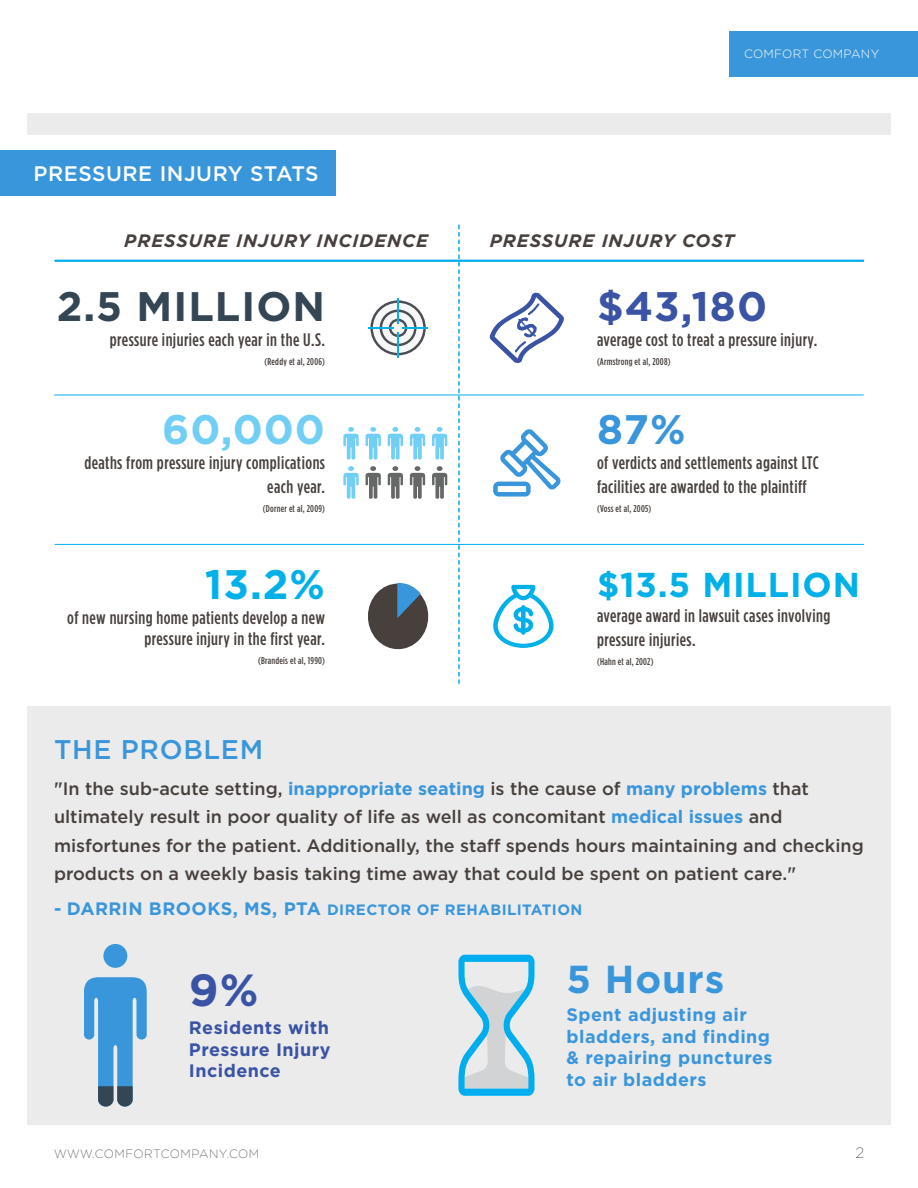
<style>
.page{position:relative;width:918px;height:1188px;background:#fff}
.page>*{position:absolute;margin:0;border:0;box-sizing:border-box;transform-origin:0 0}
.t1{font:700 45px "Gotham";color:#3a53a4}
.t2{font:700 41.25px "Gotham";letter-spacing:.025em;color:#344553}
.t3{font:700 41.25px "Gotham";color:#3a53a4}
.t4{font:700 41.25px "Gotham";color:#71cef4}
.t5{font:700 41.25px "Gotham";color:#00b0e8}
.t6{font:700 41.25px "Gotham";color:#3a96db}
.t7{font:700 39px "Gotham";letter-spacing:.025em;color:#3a96db}
.t8{font:700 34.5px "Gotham";letter-spacing:.025em;color:#00b0e8}
.t9{font:500 27px "Gotham";letter-spacing:.025em;color:#3a96db}
.t10{font:500 21px "Gotham";letter-spacing:.025em;color:#fff}
.t11{font:500 18.15px/24.8px "Gotham Condensed";letter-spacing:.025em;color:#47403d;text-align:right}
.t12{font:500 18px/28.5px "Gotham";color:#47403d}
.t13{font:700 18px/21.6px "Gotham";letter-spacing:.025em;color:#3a96db}
.t14{font:italic 700 18px "Gotham";letter-spacing:.05em;color:#47403d}
.t15{font:700 18px/21.6px "Gotham";letter-spacing:.025em;color:#3a53a4;text-align:justify}
.t16{font:700 15px "Gotham";letter-spacing:.025em;color:#3a96db}
.t17{font:300 15px "Gotham Ex";color:#47403d}
.t18{font:300 12px "Gotham Ex";letter-spacing:.04em;color:#47403d}
.t19{font:300 12px "Gotham";letter-spacing:.025em;color:#fff}
.t20{font:500 9.9px "Gotham Condensed";letter-spacing:.025em;color:#47403d}
.s1{font-weight:700;color:#3a96db}
.s2{font-size:18px}
</style>
<div class="page">
<div style="left:27px;top:113px;width:864px;height:1012px;background:#ebebec"></div>
<div style="left:0;top:136px;width:918px;height:570px;background:#fff"></div>
<div style="left:0;top:150px;width:336px;height:46px;background:#3a96db"></div>
<hr style="left:55px;top:260px;width:809px;height:2px;background:#00aeef">
<svg style="left:458px;top:225px;width:2px;height:459px"></svg>
<hr style="left:54px;top:395px;width:810px;height:1px;background:#00aeef">
<hr style="left:55px;top:544px;width:809px;height:1px;background:#00aeef">
<svg style="left:489px;top:293px;width:75px;height:70px"></svg>
<svg style="left:493px;top:429px;width:68px;height:68px"></svg>
<svg style="left:493px;top:585px;width:61px;height:63px"></svg>
<svg style="left:368px;top:582px;width:61px;height:68px"></svg>
<svg style="left:343px;top:427px;width:16px;height:33px"></svg>
<svg style="left:432px;top:427px;width:15px;height:33px"></svg>
<svg style="left:388px;top:427px;width:15px;height:33px"></svg>
<svg style="left:366px;top:427px;width:15px;height:33px"></svg>
<svg style="left:410px;top:427px;width:15px;height:33px"></svg>
<svg style="left:366px;top:466px;width:15px;height:33px"></svg>
<svg style="left:410px;top:466px;width:15px;height:33px"></svg>
<svg style="left:343px;top:466px;width:16px;height:33px"></svg>
<svg style="left:388px;top:466px;width:15px;height:33px"></svg>
<svg style="left:432px;top:466px;width:15px;height:33px"></svg>
<svg style="left:370px;top:300px;width:56px;height:55px"></svg>
<hr style="left:397px;top:298px;width:2px;height:26px;background:#00b0e8">
<hr style="left:397px;top:332px;width:2px;height:26px;background:#00b0e8">
<hr style="left:402px;top:327px;width:26px;height:2px;background:#00b0e8">
<hr style="left:368px;top:327px;width:26px;height:2px;background:#00b0e8">
<div style="left:103px;top:944px;width:24px;height:24px;background:#3a96db;border-radius:50%"></div>
<svg style="left:84px;top:977px;width:63px;height:130px"></svg>
<svg style="left:458px;top:955px;width:77px;height:141px"></svg>
<div style="left:729px;top:31px;width:189px;height:46px;background:#3a96db"></div>
<p class="t19" style="left:744px;top:48px;width:137px">COMFORT COMPANY</p>
<p class="t10" style="left:34px;top:161px;width:287px">PRESSURE INJURY STATS</p>
<p class="t14" style="left:124px;top:230px;width:305px">PRESSURE INJURY INCIDENCE</p>
<p class="t14" style="left:490px;top:230px;width:246px">PRESSURE INJURY COST</p>
<h2 class="t2" style="left:57px;top:283px;width:270px">2.5 MILLION</h2>
<p class="t11" style="left:110px;top:327px;width:217px">pressure injuries each year in the U.S.</p>
<p class="t20" style="left:265px;top:356px;width:62px">(Reddy et al, 2006)</p>
<h2 class="t4" style="left:162px;top:405px;width:165px">60,000</h2>
<p class="t11" style="left:84px;top:449px;width:242px">deaths from pressure injury complications each year.</p>
<p class="t20" style="left:263px;top:503px;width:64px">(Dorner et al, 2009)</p>
<h2 class="t5" style="left:205px;top:560px;width:122px">13.2%</h2>
<p class="t11" style="left:67px;top:606px;width:259px;line-height:21.8px">of new nursing home patients develop a new pressure injury in the first year.</p>
<p class="t20" style="left:258px;top:655px;width:68px">(Brandeis et al, 1990)</p>
<h2 class="t3" style="left:597px;top:283px;width:172px">$43,180</h2>
<p class="t11" style="left:597px;top:327px;width:222px">average cost to treat a pressure injury.</p>
<p class="t20" style="left:597px;top:356px;width:75px">(Armstrong et al, 2008)</p>
<h2 class="t6" style="left:597px;top:405px;width:90px">87%</h2>
<p class="t11" style="left:597px;top:449px;width:223px;text-align:left">of verdicts and settlements against LTC facilities are awarded to the plaintiff</p>
<p class="t20" style="left:597px;top:503px;width:56px">(Voss et al, 2005)</p>
<h3 class="t8" style="left:597px;top:565px;width:264px">$13.5 MILLION</h3>
<p class="t11" style="left:597px;top:602px;width:235px;text-align:left">average award in lawsuit cases involving pressure injuries.</p>
<p class="t20" style="left:597px;top:656px;width:58px">(Hahn et al, 2002)</p>
<h3 class="t9" style="left:54px;top:735px;width:211px">THE PROBLEM</h3>
<p class="t12" style="left:54px;top:774px;width:811px">"In the sub-acute setting, <span class="s1">inappropriate seating</span> is the cause of <span class="s1">many problems</span> that ultimately result in poor quality of life as well as concomitant <span class="s1">medical issues</span> and misfortunes for the patient. Additionally, the staff spends hours maintaining and checking products on a weekly basis taking time away that could be spent on patient care."</p>
<p class="t16" style="left:54px;top:901px;width:530px"><span class="s2">- DARRIN BROOKS, MS, PTA</span> DIRECTOR OF REHABILITATION</p>
<h1 class="t1" style="left:189px;top:964px;width:71px">9%</h1>
<p class="t15" style="left:189px;top:1017px;width:143px">Residents with Pressure Injury Incidence</p>
<h3 class="t7" style="left:567px;top:957px;width:159px">5 Hours</h3>
<p class="t13" style="left:567px;top:1004px;width:208px">Spent adjusting air bladders, and finding &amp; repairing punctures to air bladders</p>
<p class="t18" style="left:54px;top:1148px;width:207px">WWW.COMFORTCOMPANY.COM</p>
<p class="t17" style="left:855px;top:1145px;width:10px">2</p>
</div>
